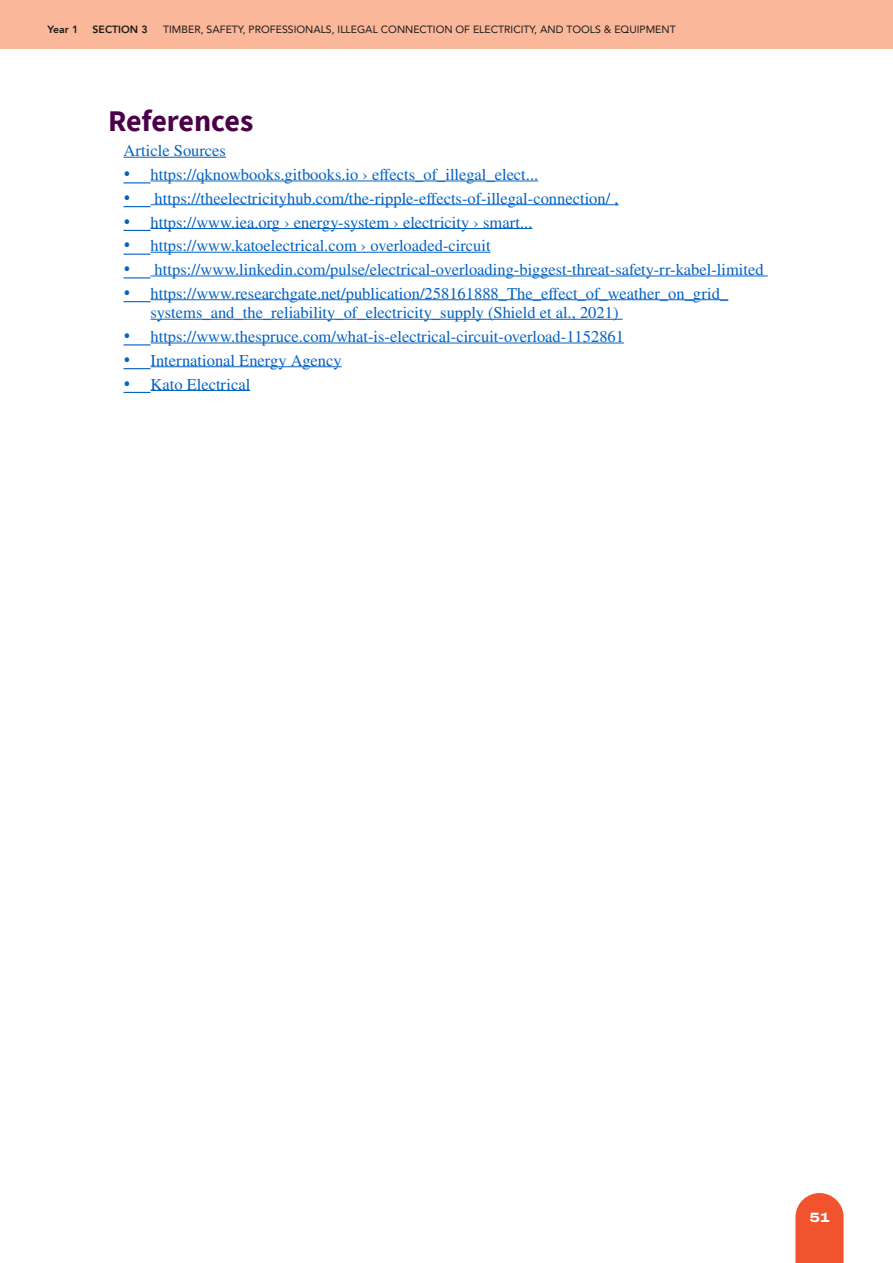
<style>
.page{position:relative;width:893px;height:1263px;background:#fff}
.page>*{position:absolute;margin:0;border:0;box-sizing:border-box;transform-origin:0 0}
.t1{font:700 30px "Source Sans Pro";letter-spacing:-.005em;color:#4c0049}
.t2{font:16.5px/19.5px "STIX General";color:#0563c1}
.t3{font:800 13.5px "Archivo Expanded";color:#fff}
.t4{font:10.5px "Avenir";color:#1a1a1a}
.t5{font:800 10.5px "Avenir";color:#1a1a1a}
</style>
<div class="page">
<div style="left:0;top:0;width:893px;height:49px;background:#fab79a"></div>
<svg style="left:795px;top:1193px;width:49px;height:70px;background:#f16240"></svg>
<hr style="left:124px;top:157px;width:102px;height:1px;background:#0563c1">
<hr style="left:151px;top:181px;width:387px;height:1px;background:#0563c1">
<hr style="left:151px;top:204px;width:468px;height:1px;background:#0563c1">
<hr style="left:151px;top:228px;width:381px;height:1px;background:#0563c1">
<hr style="left:151px;top:252px;width:340px;height:1px;background:#0563c1">
<hr style="left:151px;top:276px;width:617px;height:1px;background:#0563c1">
<hr style="left:151px;top:299px;width:577px;height:1px;background:#0563c1">
<hr style="left:151px;top:319px;width:472px;height:1px;background:#0563c1">
<hr style="left:151px;top:343px;width:473px;height:1px;background:#0563c1">
<hr style="left:151px;top:366px;width:191px;height:1px;background:#0563c1">
<hr style="left:151px;top:390px;width:99px;height:1px;background:#0563c1">
<svg style="left:124px;top:180px;width:27px;height:3px"></svg>
<svg style="left:124px;top:204px;width:27px;height:3px"></svg>
<svg style="left:124px;top:228px;width:27px;height:3px"></svg>
<svg style="left:124px;top:251px;width:27px;height:4px"></svg>
<svg style="left:124px;top:275px;width:27px;height:3px"></svg>
<svg style="left:124px;top:299px;width:27px;height:3px"></svg>
<svg style="left:124px;top:342px;width:27px;height:3px"></svg>
<svg style="left:124px;top:366px;width:27px;height:3px"></svg>
<svg style="left:124px;top:390px;width:27px;height:3px"></svg>
<p class="t5" style="left:48px;top:21px;width:32px">Year 1</p>
<p class="t5" style="left:93px;top:21px;width:57px">SECTION 3</p>
<p class="t4" style="left:163px;top:21px;width:514px">TIMBER, SAFETY, PROFESSIONALS, ILLEGAL CONNECTION OF ELECTRICITY, AND TOOLS &amp; EQUIPMENT</p>
<h1 class="t1" style="left:108px;top:100px;width:147px">References</h1>
<p class="t2" style="left:124px;top:142px;width:104px">Article Sources</p>
<p class="t2" style="left:124px;top:166px;width:416px">• https://qknowbooks.gitbooks.io › effects_of_illegal_elect...</p>
<p class="t2" style="left:124px;top:189px;width:497px">• https://theelectricityhub.com/the-ripple-effects-of-illegal-connection/ ,</p>
<p class="t2" style="left:124px;top:213px;width:410px">• https://www.iea.org › energy-system › electricity › smart...</p>
<p class="t2" style="left:124px;top:237px;width:369px">• https://www.katoelectrical.com › overloaded-circuit</p>
<p class="t2" style="left:124px;top:261px;width:642px">• https://www.linkedin.com/pulse/electrical-overloading-biggest-threat-safety-rr-kabel-limited</p>
<p class="t2" style="left:151px;top:284px;width:579px;text-indent:-27px">• https://www.researchgate.net/publication/258161888_The_effect_of_weather_on_grid_ systems_and_the_reliability_of_electricity_supply (Shield et al., 2021)</p>
<p class="t2" style="left:124px;top:328px;width:502px">• https://www.thespruce.com/what-is-electrical-circuit-overload-1152861</p>
<p class="t2" style="left:124px;top:351px;width:220px">• International Energy Agency</p>
<p class="t2" style="left:124px;top:375px;width:128px">• Kato Electrical</p>
<p class="t3" style="left:809px;top:1207px;width:22px">51</p>
</div>
